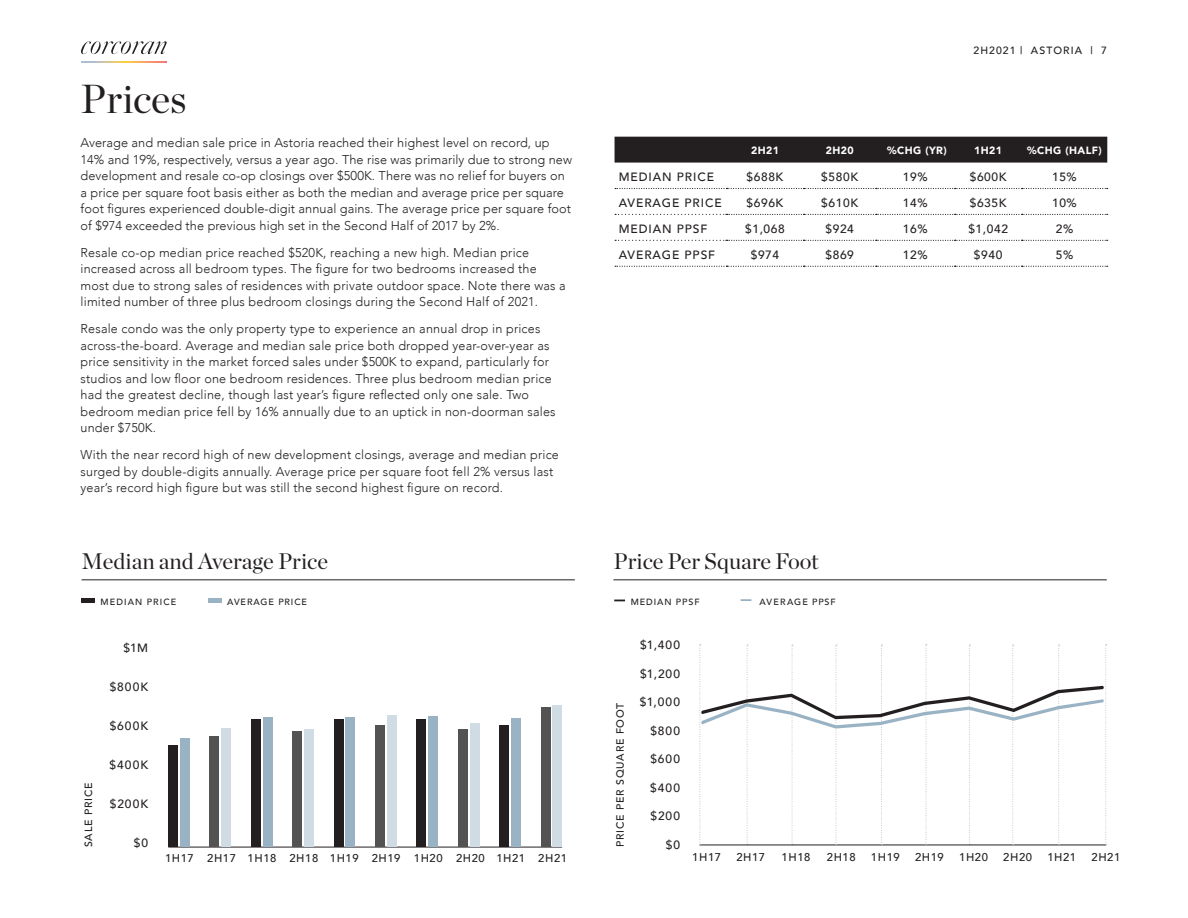
<style>
.page{position:relative;width:1188px;height:918px;background:#fff}
.page>*{position:absolute;margin:0;border:0;box-sizing:border-box;transform-origin:0 0}
.BC{font:40.5px "Chronicle Display";letter-spacing:.005em;color:#231f20}
.Caption_Right{font:22.5px "Chronicle Display";color:#231f20}
.BC-2{font:300 12.75px/16.5px "Avenir";letter-spacing:.015em;color:#231f20}
.Caption_Right-2{font:500 12px "Avenir";letter-spacing:.075em;color:#231f20}
.Caption_Right-3{font:500 11.25px "Avenir";letter-spacing:.05em;color:#231f20}
.Caption_Right-4{font:900 10.5px "Avenir";letter-spacing:.04em;color:#fff}
.Caption_Right-5{font:500 10.5px "Avenir";letter-spacing:.075em;color:#231f20}
.Caption_Right-6{font:500 10.5px "Avenir";letter-spacing:.1em;color:#231f20}
.Caption_Right-7{font:500 9px "Avenir";letter-spacing:.1em;color:#231f20}
.Caption_Right-8{font:500 9px "Avenir";letter-spacing:.125em;color:#231f20}
</style>
<div class="page">
<svg style="left:81px;top:41px;width:86px;height:13px"></svg>
<svg style="left:81px;top:61px;width:86px;height:2px"></svg>
<hr style="left:208px;top:598px;width:14px;height:4px;background:#99b3c5">
<div style="left:82px;top:598px;width:13px;height:5px;background:#231f20"></div>
<div style="left:615px;top:137px;width:492px;height:26px;background:#231f20"></div>
<svg style="left:615px;top:188px;width:493px;height:1px"></svg>
<svg style="left:615px;top:266px;width:493px;height:1px"></svg>
<svg style="left:615px;top:214px;width:493px;height:1px"></svg>
<svg style="left:615px;top:240px;width:493px;height:1px"></svg>
<hr style="left:82px;top:580px;width:493px;height:1px;background:#231f20">
<hr style="left:168px;top:847px;width:394px;height:1px;background:#231f20">
<hr style="left:613px;top:580px;width:494px;height:1px;background:#231f20">
<hr style="left:699px;top:845px;width:407px;height:1px;background:#231f20">
<svg style="left:741px;top:599px;width:10px;height:2px"></svg>
<div style="left:541px;top:707px;width:9px;height:140px;background:#535353"></div>
<div style="left:500px;top:725px;width:9px;height:122px;background:#231f20"></div>
<div style="left:458px;top:729px;width:9px;height:118px;background:#535353"></div>
<div style="left:417px;top:720px;width:9px;height:127px;background:#231f20"></div>
<div style="left:375px;top:725px;width:10px;height:122px;background:#535353"></div>
<div style="left:334px;top:719px;width:9px;height:128px;background:#231f20"></div>
<div style="left:293px;top:731px;width:9px;height:116px;background:#535353"></div>
<div style="left:251px;top:719px;width:9px;height:128px;background:#231f20"></div>
<div style="left:210px;top:736px;width:9px;height:111px;background:#535353"></div>
<div style="left:168px;top:746px;width:10px;height:101px;background:#231f20"></div>
<div style="left:553px;top:706px;width:9px;height:141px;background:#cfdce3"></div>
<div style="left:511px;top:718px;width:10px;height:129px;background:#99b3c5"></div>
<div style="left:470px;top:723px;width:9px;height:124px;background:#cfdce3"></div>
<div style="left:429px;top:716px;width:9px;height:131px;background:#99b3c5"></div>
<div style="left:387px;top:716px;width:10px;height:131px;background:#cfdce3"></div>
<div style="left:346px;top:717px;width:9px;height:130px;background:#99b3c5"></div>
<div style="left:304px;top:729px;width:10px;height:118px;background:#cfdce3"></div>
<div style="left:263px;top:717px;width:9px;height:130px;background:#99b3c5"></div>
<div style="left:222px;top:728px;width:9px;height:119px;background:#cfdce3"></div>
<div style="left:180px;top:738px;width:9px;height:109px;background:#99b3c5"></div>
<svg style="left:699px;top:644px;width:408px;height:201px"></svg>
<p class="BC" style="left:81px;top:68px;width:108px">Prices</p>
<p class="BC-2" style="left:81px;top:135px;width:493px">Average and median sale price in Astoria reached their highest level on record, up 14% and 19%, respectively, versus a year ago. The rise was primarily due to strong new development and resale co-op closings over $500K. There was no relief for buyers on a price per square foot basis either as both the median and average price per square foot figures experienced double-digit annual gains. The average price per square foot of $974 exceeded the previous high set in the Second Half of 2017 by 2%.</p>
<p class="BC-2" style="left:81px;top:244px;width:487px">Resale co-op median price reached $520K, reaching a new high. Median price increased across all bedroom types. The figure for two bedrooms increased the most due to strong sales of residences with private outdoor space. Note there was a limited number of three plus bedroom closings during the Second Half of 2021.</p>
<p class="BC-2" style="left:81px;top:321px;width:477px">Resale condo was the only property type to experience an annual drop in prices across-the-board. Average and median sale price both dropped year-over-year as price sensitivity in the market forced sales under $500K to expand, particularly for studios and low floor one bedroom residences. Three plus bedroom median price had the greatest decline, though last year’s figure reflected only one sale. Two bedroom median price fell by 16% annually due to an uptick in non-doorman sales under $750K.</p>
<p class="BC-2" style="left:81px;top:447px;width:480px">With the near record high of new development closings, average and median price surged by double-digits annually. Average price per square foot fell 2% versus last year’s record high figure but was still the second highest figure on record.</p>
<p class="Caption_Right" style="left:82px;top:544px;width:248px">Median and Average Price</p>
<p class="Caption_Right-8" style="left:100px;top:594px;width:77px">MEDIAN PRICE</p>
<p class="Caption_Right-7" style="left:227px;top:594px;width:81px">AVERAGE PRICE</p>
<p class="Caption_Right-5" style="left:79px;top:847px;width:66px;rotate:-90deg">SALE PRICE</p>
<p class="Caption_Right-2" style="left:124px;top:638px;width:26px">$1M</p>
<p class="Caption_Right-2" style="left:110px;top:677px;width:40px">$800K</p>
<p class="Caption_Right-2" style="left:110px;top:716px;width:40px">$600K</p>
<p class="Caption_Right-2" style="left:110px;top:755px;width:40px">$400K</p>
<p class="Caption_Right-2" style="left:110px;top:794px;width:40px">$200K</p>
<p class="Caption_Right-2" style="left:134px;top:833px;width:16px">$0</p>
<p class="Caption_Right-6" style="left:973px;top:41px;width:135px">2H2021 | ASTORIA | 7</p>
<p class="Caption_Right-4" style="left:751px;top:141px;width:29px">2H21</p>
<p class="Caption_Right-4" style="left:826px;top:141px;width:29px">2H20</p>
<p class="Caption_Right-4" style="left:887px;top:141px;width:61px">%CHG (YR)</p>
<p class="Caption_Right-4" style="left:974px;top:141px;width:29px">1H21</p>
<p class="Caption_Right-4" style="left:1027px;top:141px;width:76px">%CHG (HALF)</p>
<p class="Caption_Right-2" style="left:619px;top:167px;width:97px">MEDIAN PRICE</p>
<p class="Caption_Right-2" style="left:747px;top:167px;width:38px">$688K</p>
<p class="Caption_Right-2" style="left:821px;top:167px;width:38px">$580K</p>
<p class="Caption_Right-2" style="left:903px;top:167px;width:26px">19%</p>
<p class="Caption_Right-2" style="left:970px;top:167px;width:38px">$600K</p>
<p class="Caption_Right-2" style="left:1052px;top:167px;width:26px">15%</p>
<p class="Caption_Right-2" style="left:619px;top:193px;width:104px">AVERAGE PRICE</p>
<p class="Caption_Right-2" style="left:747px;top:193px;width:38px">$696K</p>
<p class="Caption_Right-2" style="left:821px;top:193px;width:38px">$610K</p>
<p class="Caption_Right-2" style="left:903px;top:193px;width:26px">14%</p>
<p class="Caption_Right-2" style="left:970px;top:193px;width:38px">$635K</p>
<p class="Caption_Right-2" style="left:1052px;top:193px;width:26px">10%</p>
<p class="Caption_Right-2" style="left:619px;top:219px;width:90px">MEDIAN PPSF</p>
<p class="Caption_Right-2" style="left:745px;top:219px;width:41px">$1,068</p>
<p class="Caption_Right-2" style="left:825px;top:219px;width:30px">$924</p>
<p class="Caption_Right-2" style="left:903px;top:219px;width:26px">16%</p>
<p class="Caption_Right-2" style="left:968px;top:219px;width:41px">$1,042</p>
<p class="Caption_Right-2" style="left:1056px;top:219px;width:19px">2%</p>
<p class="Caption_Right-2" style="left:619px;top:245px;width:98px">AVERAGE PPSF</p>
<p class="Caption_Right-2" style="left:751px;top:245px;width:30px">$974</p>
<p class="Caption_Right-2" style="left:825px;top:245px;width:30px">$869</p>
<p class="Caption_Right-2" style="left:903px;top:245px;width:26px">12%</p>
<p class="Caption_Right-2" style="left:974px;top:245px;width:30px">$940</p>
<p class="Caption_Right-2" style="left:1056px;top:245px;width:19px">5%</p>
<p class="Caption_Right" style="left:613px;top:544px;width:207px">Price Per Square Foot</p>
<p class="Caption_Right-7" style="left:631px;top:594px;width:70px">MEDIAN PPSF</p>
<p class="Caption_Right-7" style="left:760px;top:594px;width:78px">AVERAGE PPSF</p>
<p class="Caption_Right-5" style="left:611px;top:847px;width:146px;rotate:-90deg">PRICE PER SQUARE FOOT</p>
<p class="Caption_Right-2" style="left:640px;top:635px;width:41px">$1,400</p>
<p class="Caption_Right-2" style="left:640px;top:663px;width:42px">$1,200</p>
<p class="Caption_Right-2" style="left:640px;top:692px;width:42px">$1,000</p>
<p class="Caption_Right-2" style="left:650px;top:720px;width:31px">$800</p>
<p class="Caption_Right-2" style="left:650px;top:749px;width:31px">$600</p>
<p class="Caption_Right-2" style="left:650px;top:777px;width:31px">$400</p>
<p class="Caption_Right-2" style="left:651px;top:806px;width:31px">$200</p>
<p class="Caption_Right-2" style="left:666px;top:834px;width:16px">$0</p>
<p class="Caption_Right-3" style="left:165px;top:848px;width:403px">1H17 2H17 1H18 2H18 1H19 2H19 1H20 2H20 1H21 2H21</p>
<p class="Caption_Right-3" style="left:692px;top:847px;width:30px">1H17</p>
<p class="Caption_Right-3" style="left:736px;top:847px;width:30px">2H17</p>
<p class="Caption_Right-3" style="left:782px;top:847px;width:30px">1H18</p>
<p class="Caption_Right-3" style="left:827px;top:847px;width:30px">2H18</p>
<p class="Caption_Right-3" style="left:871px;top:847px;width:30px">1H19</p>
<p class="Caption_Right-3" style="left:915px;top:847px;width:30px">2H19</p>
<p class="Caption_Right-3" style="left:959px;top:847px;width:30px">1H20</p>
<p class="Caption_Right-3" style="left:1003px;top:847px;width:30px">2H20</p>
<p class="Caption_Right-3" style="left:1047px;top:847px;width:30px">1H21</p>
<p class="Caption_Right-3" style="left:1092px;top:847px;width:30px">2H21</p>
</div>
